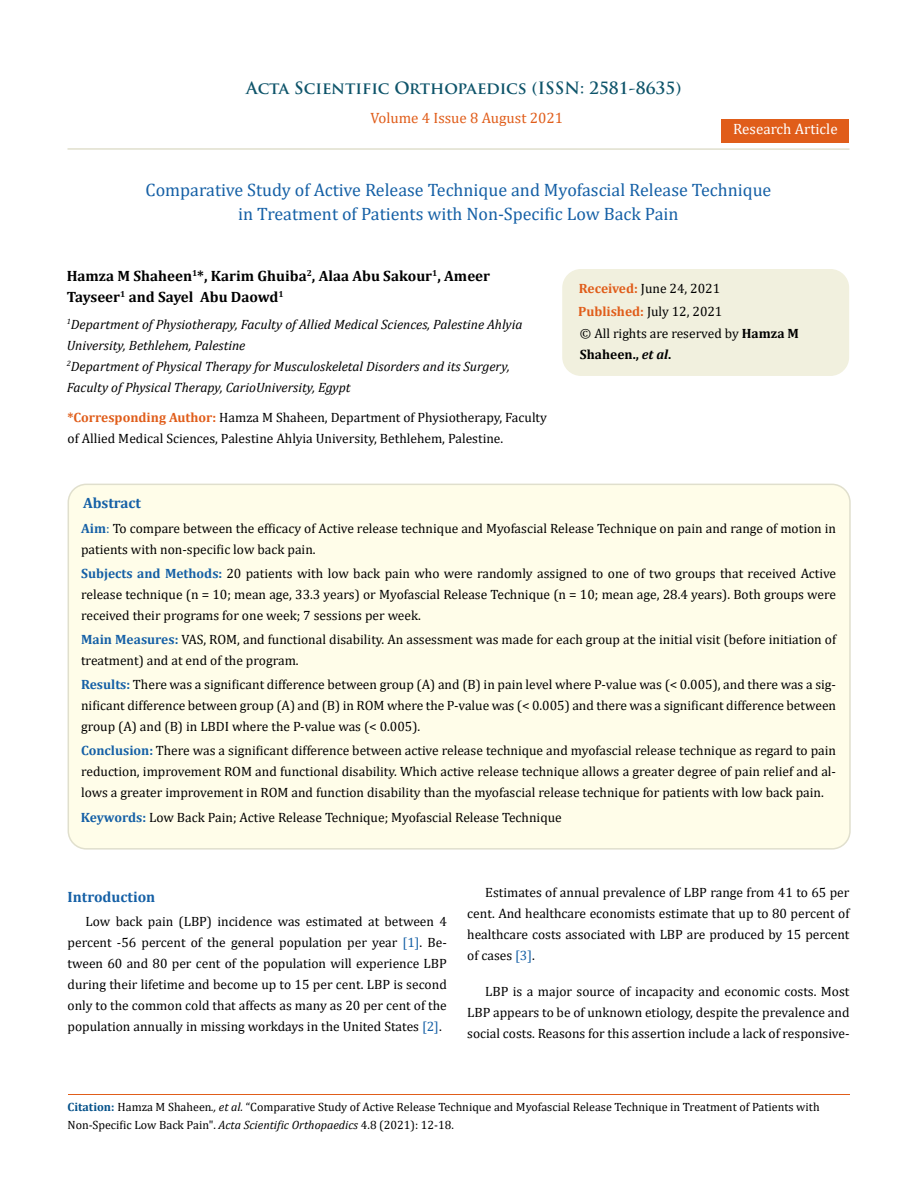
<style>
.page{position:relative;width:917px;height:1188px;background:#fff}
.page>*{position:absolute;margin:0;border:0;box-sizing:border-box;transform-origin:0 0}
.t1{font:18px/24px "Cambria";color:#1560a6;text-align:center}
.t2{font:700 16.5px "Trajan Pro";color:#0e546a}
.t3{font:700 15px/21px "Cambria";color:#000}
.t4{font:15px "Cambria";color:#e05d1a}
.t5{font:700 15px "Cambria";color:#1560a6}
.t6{font:15px "Cambria";color:#fff}
.t7{font:13.5px/21px "Cambria";color:#000;text-align:justify}
.t8{font:italic 13.5px/21px "Cambria";color:#000}
.t9{font:12px/18px "Cambria";color:#000}
.s1{font-weight:700;color:#e05d1a}
.s2{font-weight:700}
.s3{font-weight:700;font-style:italic}
.s4{font-weight:700;color:#1560a6}
.s5{color:#1560a6}
.s6{font-weight:700;color:#035089}
.s7{font-style:italic}
</style>
<div class="page">
<div style="left:721px;top:119px;width:128px;height:23px;background:#e05d1a"></div>
<div style="left:563px;top:270px;width:285px;height:105px;background:#f1f0de;border-radius:18px"></div>
<div style="left:562px;top:269px;width:287px;height:107px;border:2px solid #f1f0de;border-radius:18px"></div>
<div style="left:68px;top:484px;width:782px;height:365px;background:#fffde9;border-radius:18px"></div>
<div style="left:68px;top:484px;width:782px;height:366px;border:2px solid #e0dfcd;border-radius:18px"></div>
<hr style="left:68px;top:1094px;width:781px;height:1px;background:#e05d1a">
<hr style="left:67px;top:148px;width:782px;height:2px;background:#e0dfcd">
<p class="t2" style="left:246px;top:77px;width:436px">Acta Scientific Orthopaedics (ISSN: 2581-8635)</p>
<p class="t4" style="left:370px;top:109px;width:194px">Volume 4 Issue 8 August 2021</p>
<p class="t6" style="left:733px;top:120px;width:106px">Research Article</p>
<h1 class="t1" style="left:146px;top:178px;width:627px">Comparative Study of Active Release Technique and Myofascial Release Technique in Treatment of Patients with Non-Specific Low Back Pain</h1>
<p class="t3" style="left:67px;top:265px;width:425px">Hamza M Shaheen<sup>1</sup>*, Karim Ghuiba<sup>2</sup>, Alaa Abu Sakour<sup>1</sup>, Ameer<br>Tayseer<sup>1</sup> and Sayel Abu Daowd<sup>1</sup></p>
<p class="t8" style="left:67px;top:313px;width:457px"><sup>1</sup>Department of Physiotherapy, Faculty of Allied Medical Sciences, Palestine Ahlyia University, Bethlehem, Palestine<br><sup>2</sup>Department of Physical Therapy for Musculoskeletal Disorders and its Surgery, Faculty of Physical Therapy, CarioUniversity, Egypt</p>
<p class="t7" style="left:68px;top:406px;width:481px"><span class="s1">*Corresponding Author:</span> Hamza M Shaheen, Department of Physiotherapy, Faculty of Allied Medical Sciences, Palestine Ahlyia University, Bethlehem, Palestine.</p>
<p class="t7" style="left:578px;top:277px;width:146px;line-height:23px"><span class="s1">Received:</span> June 24, 2021<br><span class="s1">Published:</span> July 12, 2021</p>
<p class="t7" style="left:580px;top:322px;width:220px">© All rights are reserved by <span class="s2">Hamza M<br>Shaheen.,</span> <span class="s3">et al</span><span class="s2">.</span></p>
<p class="t5" style="left:83px;top:492px;width:60px">Abstract</p>
<p class="t7" style="left:81px;top:518px;width:756px"><span class="s4">Aim</span><span class="s5">:</span> To compare between the efficacy of Active release technique and Myofascial Release Technique on pain and range of motion in patients with non-specific low back pain.</p>
<p class="t7" style="left:81px;top:563px;width:756px"><span class="s4">Subjects and Methods:</span> 20 patients with low back pain who were randomly assigned to one of two groups that received Active release technique (n = 10; mean age, 33.3 years) or Myofascial Release Technique (n = 10; mean age, 28.4 years). Both groups were received their programs for one week; 7 sessions per week.</p>
<p class="t7" style="left:81px;top:629px;width:756px"><span class="s4">Main Measures:</span> VAS, ROM, and functional disability. An assessment was made for each group at the initial visit (before initiation of treatment) and at end of the program.</p>
<p class="t7" style="left:81px;top:674px;width:756px"><span class="s4">Results:</span> There was a significant difference between group (A) and (B) in pain level where P-value was (&lt; 0.005), and there was a sig&shy;nificant difference between group (A) and (B) in ROM where the P-value was (&lt; 0.005) and there was a significant difference between group (A) and (B) in LBDI where the P-value was (&lt; 0.005).</p>
<p class="t7" style="left:81px;top:740px;width:756px"><span class="s4">Conclusion:</span> There was a significant difference between active release technique and myofascial release technique as regard to pain reduction, improvement ROM and functional disability. Which active release technique allows a greater degree of pain relief and al&shy;lows a greater improvement in ROM and function disability than the myofascial release technique for patients with low back pain.</p>
<p class="t7" style="left:81px;top:807px;width:482px"><span class="s4">Keywords:</span> Low Back Pain; Active Release Technique; Myofascial Release Technique</p>
<p class="t5" style="left:68px;top:886px;width:89px">Introduction</p>
<p class="t7" style="left:68px;top:910px;width:381px;text-indent:18px">Low back pain (LBP) incidence was estimated at between 4 percent -56 percent of the general population per year <span class="s5">[1]</span>. Be&shy;tween 60 and 80 per cent of the population will experience LBP during their lifetime and become up to 15 per cent. LBP is second only to the common cold that affects as many as 20 per cent of the population annually in missing workdays in the United States <span class="s5">[2]</span>.</p>
<p class="t7" style="left:467px;top:881px;width:384px;text-indent:18px">Estimates of annual prevalence of LBP range from 41 to 65 per cent. And healthcare economists estimate that up to 80 percent of healthcare costs associated with LBP are produced by 15 percent of cases <span class="s5">[3]</span>.</p>
<p class="t7" style="left:467px;top:980px;width:384px;text-indent:18px">LBP is a major source of incapacity and economic costs. Most LBP appears to be of unknown etiology, despite the prevalence and social costs. Reasons for this assertion include a lack of responsive-</p>
<p class="t9" style="left:68px;top:1098px;width:753px"><span class="s6">Citation:</span> Hamza M Shaheen<span class="s7">., et al.</span> “Comparative Study of Active Release Technique and Myofascial Release Technique in Treatment of Patients with<br>Non-Specific Low Back Pain". <span class="s7">Acta Scientific Orthopaedics</span> 4.8 (2021): 12-18.</p>
</div>
